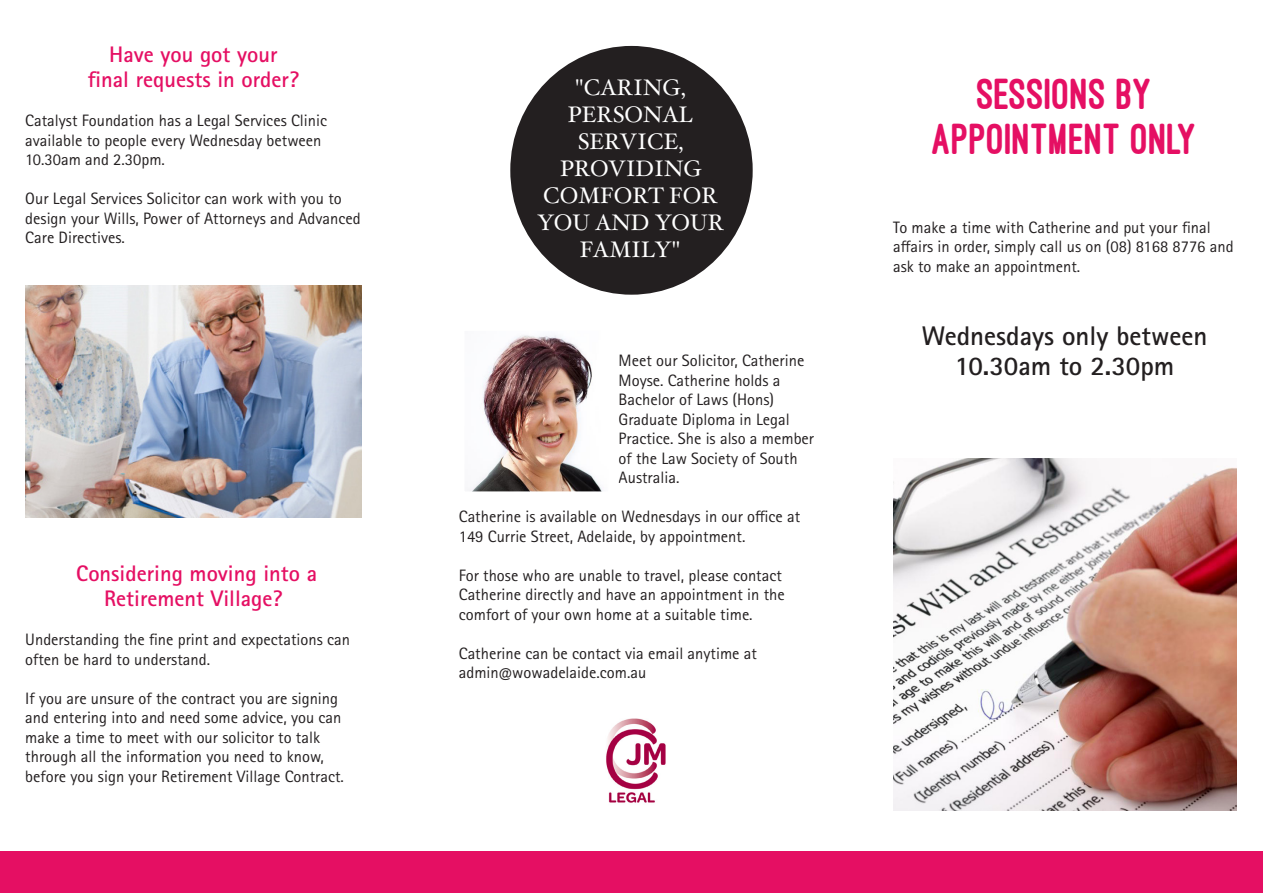
<style>
.page{position:relative;width:1263px;height:893px;background:#fff}
.page>*{position:absolute;margin:0;border:0;box-sizing:border-box;transform-origin:0 0}
.t1{font:800 45px/45px "Ostrich Sans";color:#e50f63;text-align:center}
.t2{font:700 27px/30px "Rotis Sans Serif Std";color:#231f20;text-align:center}
.t3{font:700 22.5px/25.5px "Rotis Sans Serif Std";color:#e50f63;text-align:center}
.t4{font:22.5px/27px "Hoefler Text";color:#fff;text-align:center}
.t5{font:16.5px/19.5px "Rotis Sans Serif Std";color:#231f20}
</style>
<div class="page">
<div style="left:0;top:851px;width:1263px;height:42px;background:#e50f63"></div>
<img style="left:893px;top:458px;width:343px;height:353px">
<img style="left:25px;top:285px;width:336px;height:232px">
<div style="left:510px;top:46px;width:243px;height:249px;background:#231f20;border-radius:50%"></div>
<img style="left:606px;top:718px;width:60px;height:85px">
<img style="left:469px;top:335px;width:134px;height:156px">
<p class="t3" style="left:88px;top:41px;width:213px">Have you got your final requests in order?</p>
<p class="t5" style="left:25px;top:111px;width:303px">Catalyst Foundation has a Legal Services Clinic available to people every Wednesday between<br>10.30am and 2.30pm.</p>
<p class="t5" style="left:25px;top:189px;width:337px">Our Legal Services Solicitor can work with you to design your Wills, Power of Attorneys and Advanced<br>Care Directives.</p>
<p class="t3" style="left:76px;top:560px;width:242px">Considering moving into a<br>Retirement Village?</p>
<p class="t5" style="left:25px;top:630px;width:326px">Understanding the fine print and expectations can often be hard to understand.</p>
<p class="t5" style="left:25px;top:689px;width:320px">If you are unsure of the contract you are signing and entering into and need some advice, you can make a time to meet with our solicitor to talk through all the information you need to know, before you sign your Retirement Village Contract.</p>
<p class="t4" style="left:537px;top:73px;width:189px">"CARING,<br>PERSONAL<br>SERVICE,<br>PROVIDING<br>COMFORT FOR<br>YOU AND YOUR<br>FAMILY"</p>
<p class="t1" style="left:932px;top:72px;width:266px">SESSIONS BY<br>APPOINTMENT ONLY</p>
<p class="t5" style="left:893px;top:218px;width:342px">To make a time with Catherine and put your final affairs in order, simply call us on (08) 8168 8776 and ask to make an appointment.</p>
<p class="t5" style="left:619px;top:351px;width:197px">Meet our Solicitor, Catherine<br>Moyse. Catherine holds a<br>Bachelor of Laws (Hons)<br>Graduate Diploma in Legal<br>Practice. She is also a member of the Law Society of South<br>Australia.</p>
<p class="t5" style="left:459px;top:507px;width:343px">Catherine is available on Wednesdays in our office at<br>149 Currie Street, Adelaide, by appointment.</p>
<p class="t5" style="left:459px;top:565px;width:327px">For those who are unable to travel, please contact<br>Catherine directly and have an appointment in the comfort of your own home at a suitable time.</p>
<p class="t5" style="left:459px;top:643px;width:300px">Catherine can be contact via email anytime at admin@wowadelaide.com.au</p>
<p class="t2" style="left:922px;top:320px;width:287px">Wednesdays only between<br>10.30am to 2.30pm</p>
</div>
